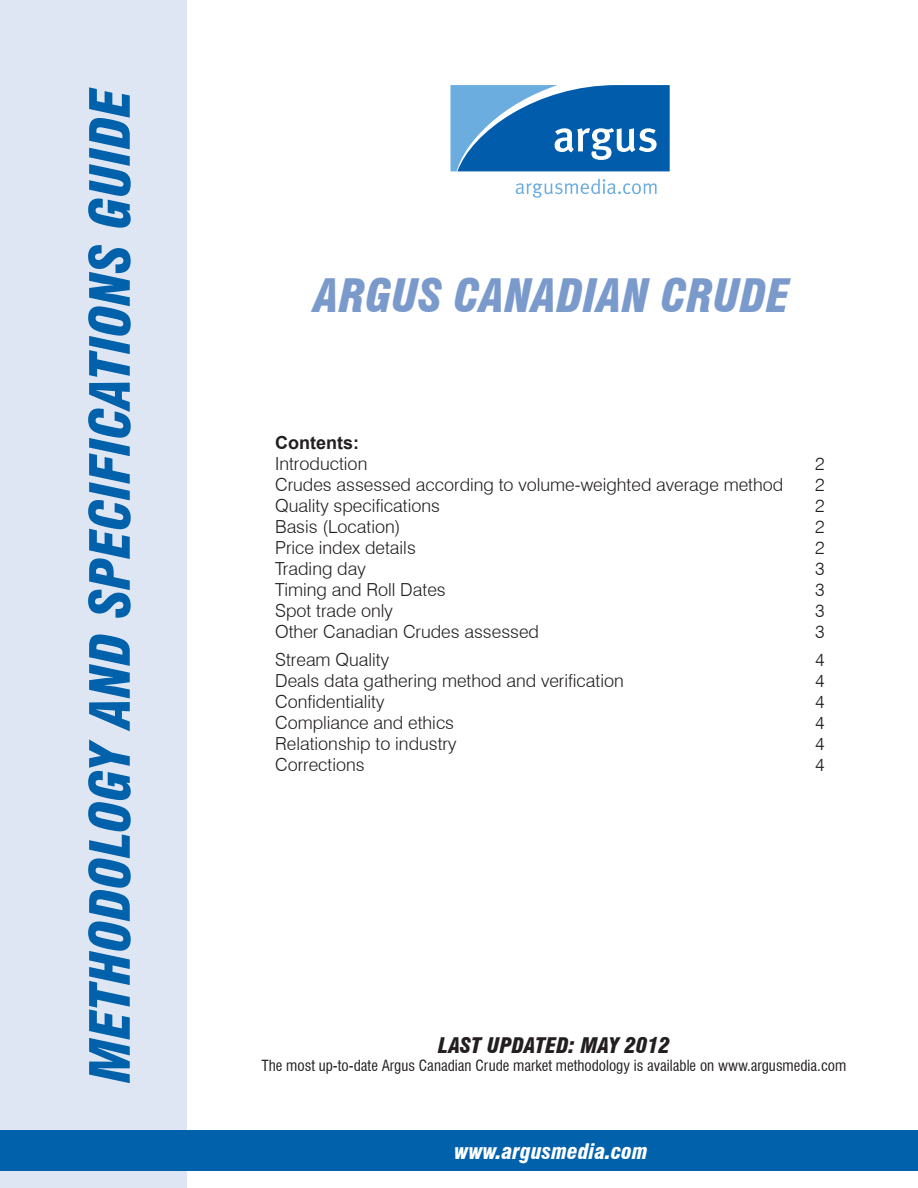
<style>
.page{position:relative;width:918px;height:1188px;background:#fff}
.page>*{position:absolute;margin:0;border:0;box-sizing:border-box;transform-origin:0 0}
.t1{font:italic 900 condensed 54px "Swiss 721 BT";color:#0161aa}
.t2{font:italic 900 condensed 45px "Swiss 721 BT";color:#7b9acc}
.t3{font:italic 900 condensed 21px "Swiss 721 BT";color:#231f20}
.t4{font:italic 900 condensed 21px "Swiss 721 BT";color:#fff}
.SubSectionHeader{font:300 18px "Swiss 721 BT";color:#231f20}
.t5{font:700 18px "Arial";color:#231f20}
.t6{font:condensed 15px "Swiss 721 BT";color:#231f20}
</style>
<div class="page">
<div style="left:0;top:0;width:186px;height:1188px;background:#dfe6f3"></div>
<div style="left:0;top:1130px;width:918px;height:41px;background:#0161aa"></div>
<svg style="left:450px;top:85px;width:220px;height:86px"></svg>
<svg style="left:516px;top:179px;width:141px;height:19px"></svg>
<p class="t1" style="left:78px;top:1082px;width:997px;rotate:-90deg">METHODOLOGY AND SPECIFICATIONS GUIDE</p>
<p class="t2" style="left:314px;top:268px;width:477px">ARGUS CANADIAN CRUDE</p>
<p class="t5" style="left:275px;top:430px;width:85px">Contents:</p>
<p class="SubSectionHeader" style="left:275px;top:452px;width:94px">Introduction</p>
<p class="SubSectionHeader" style="left:815px;top:452px;width:11px">2</p>
<p class="SubSectionHeader" style="left:275px;top:473px;width:510px">Crudes assessed according to volume-weighted average method</p>
<p class="SubSectionHeader" style="left:815px;top:473px;width:11px">2</p>
<p class="SubSectionHeader" style="left:275px;top:494px;width:166px">Quality specifications</p>
<p class="SubSectionHeader" style="left:815px;top:494px;width:11px">2</p>
<p class="SubSectionHeader" style="left:275px;top:515px;width:127px">Basis (Location)</p>
<p class="SubSectionHeader" style="left:815px;top:515px;width:11px">2</p>
<p class="SubSectionHeader" style="left:275px;top:536px;width:142px">Price index details</p>
<p class="SubSectionHeader" style="left:815px;top:536px;width:11px">2</p>
<p class="SubSectionHeader" style="left:275px;top:557px;width:92px">Trading day</p>
<p class="SubSectionHeader" style="left:815px;top:557px;width:11px">3</p>
<p class="SubSectionHeader" style="left:275px;top:578px;width:172px">Timing and Roll Dates</p>
<p class="SubSectionHeader" style="left:815px;top:578px;width:11px">3</p>
<p class="SubSectionHeader" style="left:275px;top:599px;width:119px">Spot trade only</p>
<p class="SubSectionHeader" style="left:815px;top:599px;width:11px">3</p>
<p class="SubSectionHeader" style="left:275px;top:620px;width:265px">Other Canadian Crudes assessed</p>
<p class="SubSectionHeader" style="left:815px;top:620px;width:11px">3</p>
<p class="SubSectionHeader" style="left:275px;top:649px;width:115px">Stream Quality</p>
<p class="SubSectionHeader" style="left:815px;top:649px;width:11px">4</p>
<p class="SubSectionHeader" style="left:275px;top:670px;width:350px">Deals data gathering method and verification</p>
<p class="SubSectionHeader" style="left:815px;top:670px;width:11px">4</p>
<p class="SubSectionHeader" style="left:275px;top:691px;width:111px">Confidentiality</p>
<p class="SubSectionHeader" style="left:815px;top:691px;width:11px">4</p>
<p class="SubSectionHeader" style="left:275px;top:712px;width:180px">Compliance and ethics</p>
<p class="SubSectionHeader" style="left:815px;top:712px;width:11px">4</p>
<p class="SubSectionHeader" style="left:275px;top:733px;width:183px">Relationship to industry</p>
<p class="SubSectionHeader" style="left:815px;top:733px;width:11px">4</p>
<p class="SubSectionHeader" style="left:275px;top:754px;width:91px">Corrections</p>
<p class="SubSectionHeader" style="left:815px;top:754px;width:11px">4</p>
<p class="t3" style="left:438px;top:1032px;width:233px">LAST UPDATED: MAY 2012</p>
<p class="t6" style="left:262px;top:1056px;width:586px">The most up-to-date Argus Canadian Crude market methodology is available on www.argusmedia.com</p>
<p class="t4" style="left:454px;top:1138px;width:195px">www.argusmedia.com</p>
</div>
